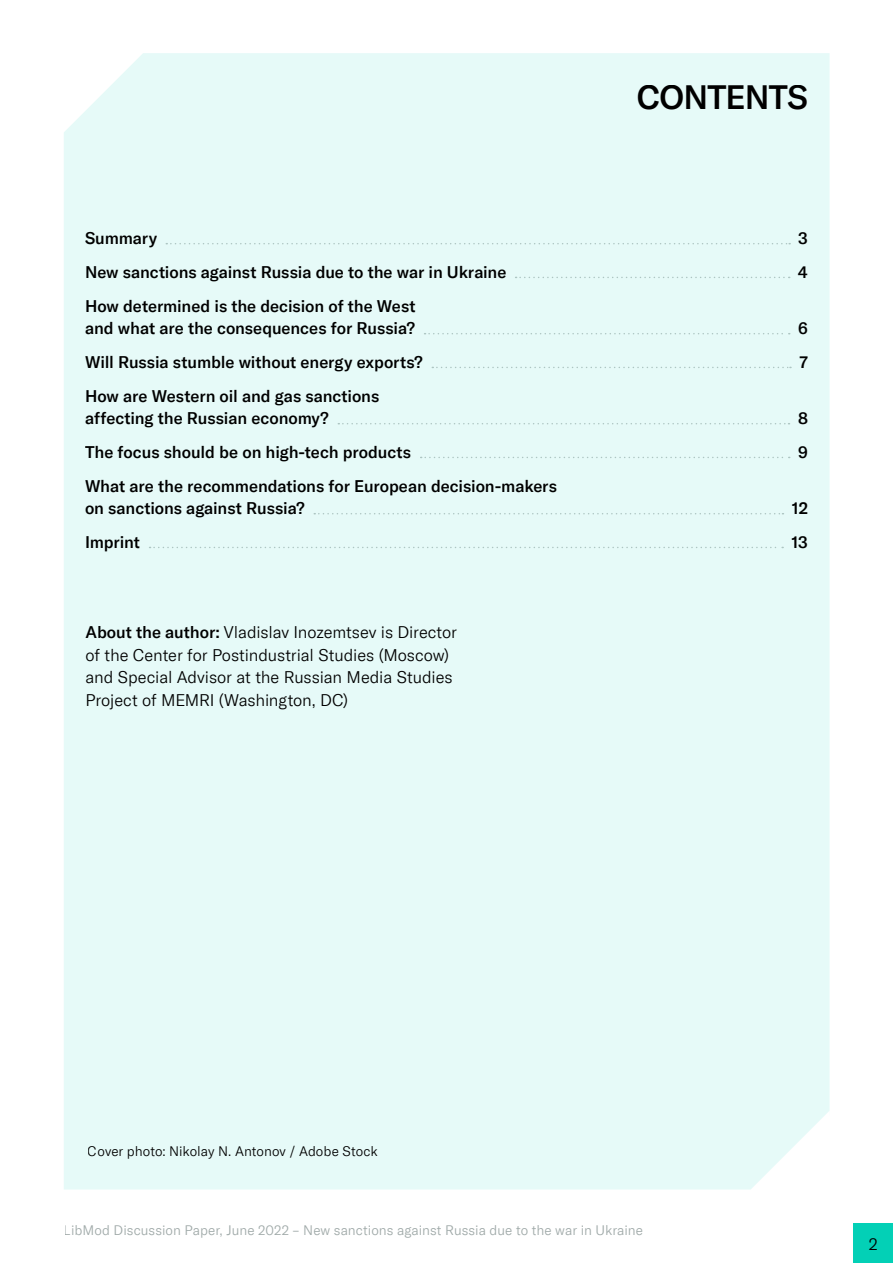
<style>
.page{position:relative;width:893px;height:1263px;background:#fff}
.page>*{position:absolute;margin:0;border:0;box-sizing:border-box;transform-origin:0 0}
.t1{font:500 33px "GT America";letter-spacing:-.025em;color:#000}
.t2{font:500 16.5px/22.5px "GT America";letter-spacing:-.005em;color:#000}
.t3{font:300 16.5px/22.5px "GT America";letter-spacing:-.005em;color:#000}
.t4{font:300 13.5px "GT America";letter-spacing:.005em;color:#9fa9a8}
.t5{font:300 13.5px "GT America";color:#000}
.s1{font-weight:500}
</style>
<div class="page">
<div style="left:853px;top:1223px;width:40px;height:40px;background:#03d0b6"></div>
<div style="left:64px;top:53px;width:765px;height:1136px;background:#e6faf8"></div>
<svg style="left:166px;top:243px;width:624px;height:1px"></svg>
<svg style="left:516px;top:277px;width:274px;height:1px"></svg>
<svg style="left:425px;top:333px;width:365px;height:1px"></svg>
<svg style="left:432px;top:367px;width:359px;height:1px"></svg>
<svg style="left:338px;top:423px;width:451px;height:1px"></svg>
<svg style="left:421px;top:457px;width:369px;height:1px"></svg>
<svg style="left:314px;top:513px;width:469px;height:1px"></svg>
<svg style="left:150px;top:547px;width:633px;height:1px"></svg>
<h1 class="t1" style="left:637px;top:78px;width:173px">CONTENTS</h1>
<p class="t2" style="left:85px;top:227px;width:74px">Summary</p>
<p class="t2" style="left:798px;top:227px;width:11px">3</p>
<p class="t2" style="left:85px;top:261px;width:423px">New sanctions against Russia due to the war in Ukraine</p>
<p class="t2" style="left:798px;top:261px;width:12px">4</p>
<p class="t2" style="left:85px;top:295px;width:332px">How determined is the decision of the West and what are the consequences for Russia?</p>
<p class="t2" style="left:798px;top:317px;width:11px">6</p>
<p class="t2" style="left:85px;top:351px;width:339px">Will Russia stumble without energy exports?</p>
<p class="t2" style="left:799px;top:351px;width:10px">7</p>
<p class="t2" style="left:85px;top:385px;width:296px">How are Western oil and gas sanctions affecting the Russian economy?</p>
<p class="t2" style="left:798px;top:407px;width:11px">8</p>
<p class="t2" style="left:85px;top:441px;width:328px">The focus should be on high-tech products</p>
<p class="t2" style="left:798px;top:441px;width:11px">9</p>
<p class="t2" style="left:85px;top:475px;width:473px">What are the recommendations for European decision-makers on sanctions against Russia?</p>
<p class="t2" style="left:792px;top:497px;width:17px">12</p>
<p class="t2" style="left:85px;top:531px;width:57px">Imprint</p>
<p class="t2" style="left:792px;top:531px;width:18px">13</p>
<p class="t3" style="left:86px;top:621px;width:373px"><span class="s1">About the author:</span> Vladislav Inozemtsev is Director of the Center for Postindustrial Studies (Moscow) and Special Advisor at the Russian Media Studies Project of MEMRI (Washington, DC)</p>
<p class="t5" style="left:88px;top:1143px;width:291px">Cover photo: Nikolay N. Antonov / Adobe Stock</p>
<p class="t4" style="left:64px;top:1222px;width:581px">LibMod Discussion Paper, June 2022 – New sanctions against Russia due to the war in Ukraine</p>
<p class="t3" style="left:869px;top:1233px;width:10px">2</p>
</div>
